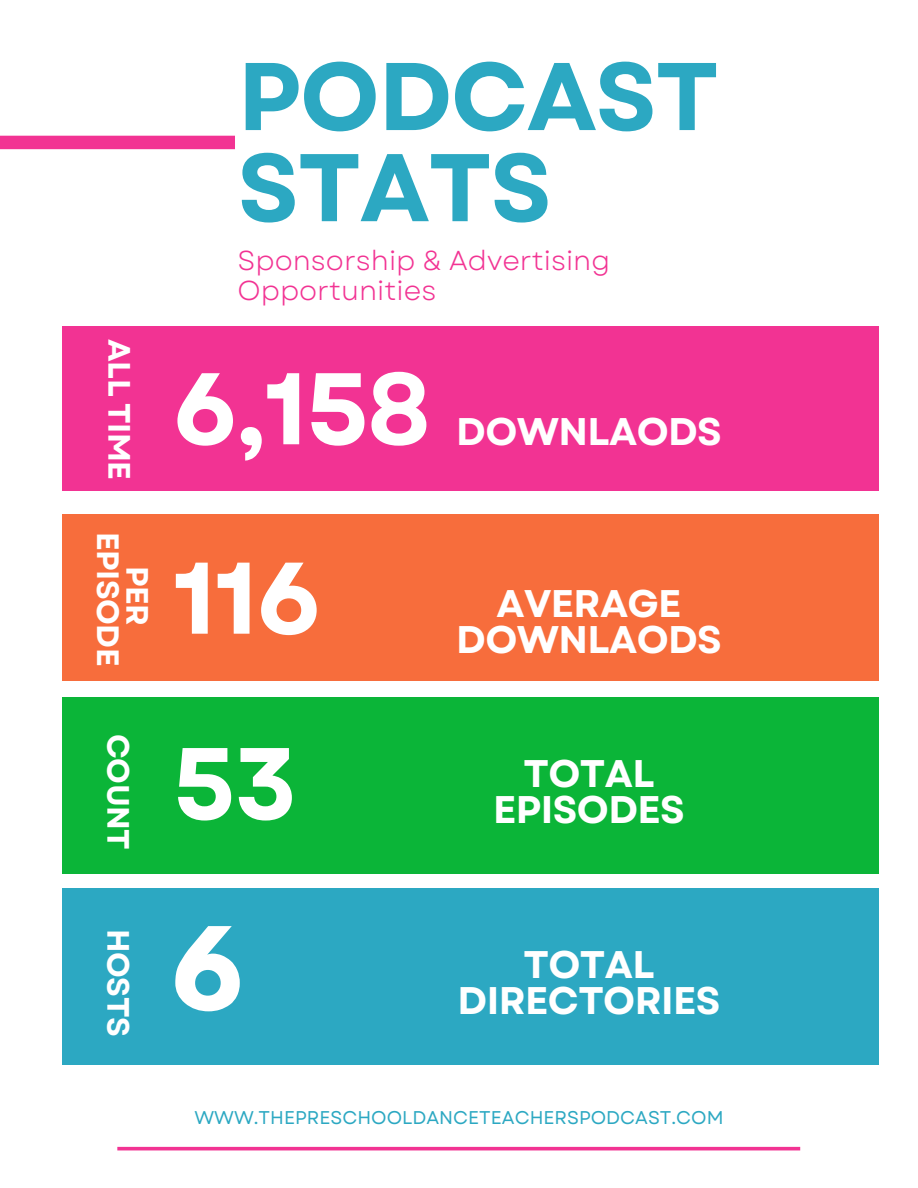
<style>
.page{position:relative;width:918px;height:1188px;background:#fff}
.page>*{position:absolute;margin:0;border:0;box-sizing:border-box;transform-origin:0 0}
.t1{font:700 101.55px "Garet";letter-spacing:-.015em;color:#fff}
.t2{font:700 101.55px "League Spartan";color:#fff}
.t3{font:700 95.85px/91.2px "Garet";letter-spacing:-.015em;color:#2ca8c2}
.t4{font:700 38.4px/36px "Garet";letter-spacing:-.015em;color:#fff;text-align:center}
.t5{font:700 30.9px/29.2px "Garet";letter-spacing:-.015em;color:#fff;text-align:center}
.t6{font:27.3px/29.2px "Garet";color:#f23393}
.t7{font:18.45px "Garet";color:#2ca8c2}
</style>
<div class="page">
<div style="left:0;top:136px;width:235px;height:13px;background:#f23393"></div>
<div style="left:62px;top:327px;width:817px;height:164px;background:#f23393"></div>
<div style="left:62px;top:514px;width:817px;height:166px;background:#f76d3c"></div>
<div style="left:62px;top:698px;width:817px;height:176px;background:#0bb538"></div>
<hr style="left:117px;top:1147px;width:683px;height:3px;background:#f23393">
<div style="left:62px;top:889px;width:817px;height:176px;background:#2ca8c2"></div>
<p class="t5" style="left:134px;top:339px;width:142px;rotate:90deg">ALL TIME</p>
<p class="t5" style="left:152px;top:532px;width:136px;rotate:90deg">PER<br>EPISODE</p>
<h2 class="t3" style="left:238px;top:51px;width:483px">PODCAST<br>STATS</h2>
<p class="t6" style="left:238px;top:246px;width:374px">Sponsorship &amp; Advertising<br>Opportunities</p>
<h1 class="t1" style="left:173px;top:336px;width:259px">6,158</h1>
<p class="t4" style="left:456px;top:414px;width:267px">DOWNLAODS</p>
<h1 class="t1" style="left:173px;top:525px;width:150px">116</h1>
<p class="t4" style="left:456px;top:585px;width:267px">AVERAGE<br>DOWNLAODS</p>
<p class="t5" style="left:133px;top:734px;width:117px;rotate:90deg">COUNT</p>
<h1 class="t1" style="left:173px;top:710px;width:126px">53</h1>
<p class="t4" style="left:493px;top:755px;width:193px">TOTAL<br>EPISODES</p>
<p class="t5" style="left:133px;top:929px;width:109px;rotate:90deg">HOSTS</p>
<h1 class="t2" style="left:173px;top:918px;width:71px">6</h1>
<p class="t4" style="left:458px;top:946px;width:264px">TOTAL<br>DIRECTORIES</p>
<p class="t7" style="left:194px;top:1104px;width:531px">WWW.THEPRESCHOOLDANCETEACHERSPODCAST.COM</p>
</div>
